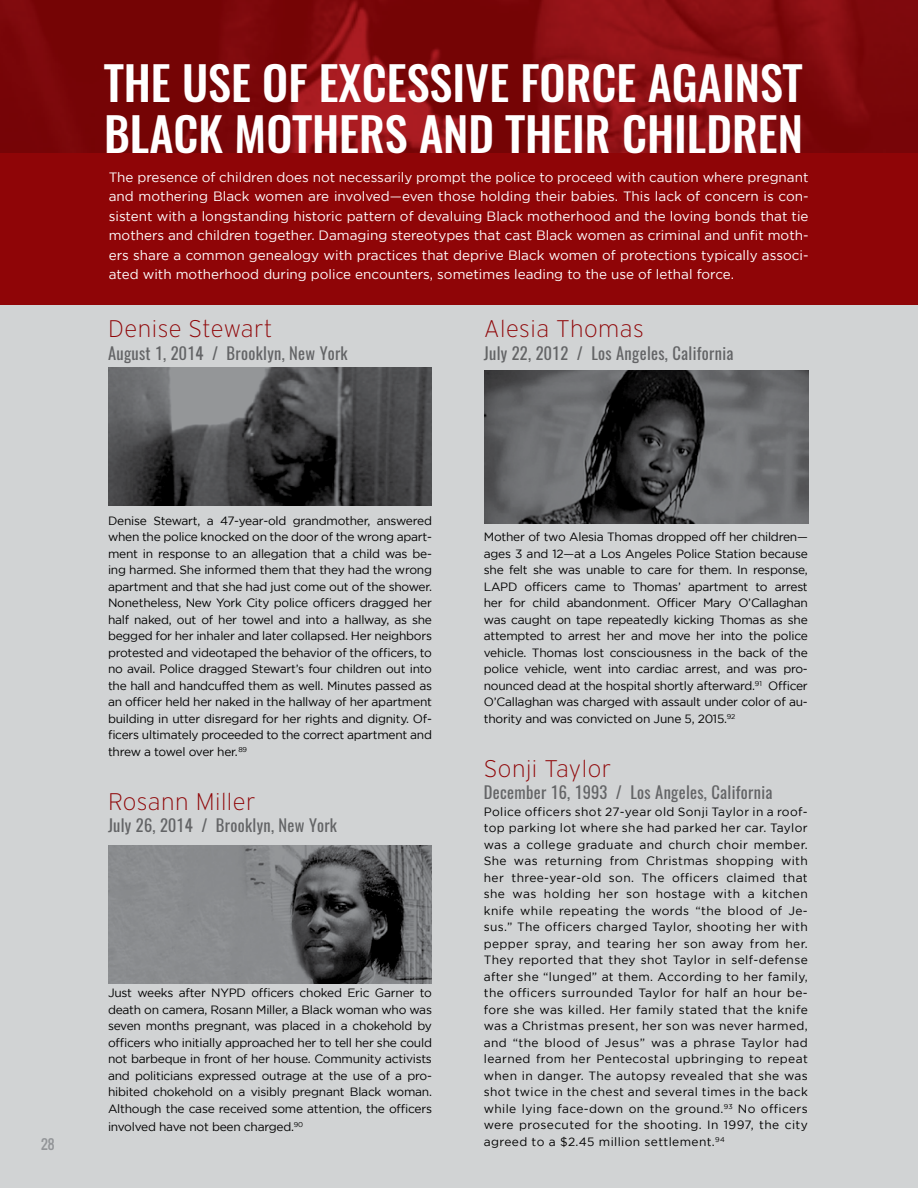
<style>
.page{position:relative;width:918px;height:1188px;background:#d1d3d4}
.page>*{position:absolute;margin:0;border:0;box-sizing:border-box;transform-origin:0 0}
.t1{font:500 46.5px/51px "Oswald";color:#fff}
.t2{font:200 24px "Interstate";letter-spacing:.02em;color:#8f0507}
.t3{font:16.5px "Oswald";letter-spacing:.02em;color:#636466}
.t4{font:13.5px/19.5px "Gotham";color:#fff;text-align:justify}
.t5{font:13.5px "Oswald";color:#939598}
.t6{font:12px/16.5px "Gotham";letter-spacing:-.02em;color:#000;text-align:justify}
</style>
<div class="page">
<img style="left:108px;top:367px;width:324px;height:139px">
<img style="left:484px;top:370px;width:324px;height:154px">
<img style="left:108px;top:845px;width:324px;height:139px">
<img style="left:0;top:0;width:918px;height:153px">
<div style="left:0;top:153px;width:918px;height:152px;background:#8f0507"></div>
<h1 class="t1" style="left:104px;top:58px;width:700px">THE USE OF EXCESSIVE FORCE AGAINST<br>BLACK MOTHERS AND THEIR CHILDREN</h1>
<p class="t4" style="left:109px;top:167px;width:701px">The presence of children does not necessarily prompt the police to proceed with caution where pregnant and mothering Black women are involved—even those holding their babies. This lack of concern is con&shy;sistent with a longstanding historic pattern of devaluing Black motherhood and the loving bonds that tie mothers and children together. Damaging stereotypes that cast Black women as criminal and unfit moth&shy;ers share a common genealogy with practices that deprive Black women of protections typically associ&shy;ated with motherhood during police encounters, sometimes leading to the use of lethal force.</p>
<h2 class="t2" style="left:108px;top:316px;width:166px">Denise Stewart</h2>
<h3 class="t3" style="left:108px;top:341px;width:241px">August 1, 2014 / Brooklyn, New York</h3>
<h2 class="t2" style="left:484px;top:316px;width:162px">Alesia Thomas</h2>
<h3 class="t3" style="left:484px;top:342px;width:251px">July 22, 2012 / Los Angeles, California</h3>
<p class="t5" style="left:41px;top:1134px;width:15px">28</p>
<p class="t6" style="left:108px;top:512px;width:326px">Denise Stewart, a 47-year-old grandmother, answered when the police knocked on the door of the wrong apart&shy;ment in response to an allegation that a child was be&shy;ing harmed. She informed them that they had the wrong apartment and that she had just come out of the shower.<br>Nonetheless, New York City police officers dragged her half naked, out of her towel and into a hallway, as she begged for her inhaler and later collapsed. Her neighbors protested and videotaped the behavior of the officers, to no avail. Police dragged Stewart’s four children out into the hall and handcuffed them as well. Minutes passed as an officer held her naked in the hallway of her apartment building in utter disregard for her rights and dignity. Of&shy;ficers ultimately proceeded to the correct apartment and threw a towel over her.<sup>89</sup></p>
<h2 class="t2" style="left:108px;top:788px;width:149px">Rosann Miller</h2>
<h3 class="t3" style="left:108px;top:814px;width:231px">July 26, 2014 / Brooklyn, New York</h3>
<p class="t6" style="left:108px;top:984px;width:326px">Just weeks after NYPD officers choked Eric Garner to death on camera, Rosann Miller, a Black woman who was seven months pregnant, was placed in a chokehold by officers who initially approached her to tell her she could not barbeque in front of her house. Community activists and politicians expressed outrage at the use of a pro&shy;hibited chokehold on a visibly pregnant Black woman.<br>Although the case received some attention, the officers</p>
<p class="t6" style="left:108px;top:1118px;width:197px">involved have not been charged.<sup>90</sup></p>
<p class="t6" style="left:484px;top:529px;width:326px">Mother of two Alesia Thomas dropped off her children— ages 3 and 12—at a Los Angeles Police Station because she felt she was unable to care for them. In response, LAPD officers came to Thomas’ apartment to arrest her for child abandonment. Officer Mary O’Callaghan was caught on tape repeatedly kicking Thomas as she attempted to arrest her and move her into the police vehicle. Thomas lost consciousness in the back of the police vehicle, went into cardiac arrest, and was pro&shy;nounced dead at the hospital shortly afterward.<sup>91</sup> Officer O’Callaghan was charged with assault under color of au&shy;thority and was convicted on June 5, 2015.<sup>92</sup></p>
<h2 class="t2" style="left:484px;top:755px;width:129px">Sonji Taylor</h2>
<h3 class="t3" style="left:484px;top:781px;width:290px">December 16, 1993 / Los Angeles, California</h3>
<p class="t6" style="left:484px;top:803px;width:326px">Police officers shot 27-year old Sonji Taylor in a roof&shy;top parking lot where she had parked her car. Taylor was a college graduate and church choir member.<br>She was returning from Christmas shopping with her three-year-old son. The officers claimed that she was holding her son hostage with a kitchen knife while repeating the words “the blood of Je&shy;sus.” The officers charged Taylor, shooting her with pepper spray, and tearing her son away from her.<br>They reported that they shot Taylor in self-defense after she “lunged” at them. According to her family, the officers surrounded Taylor for half an hour be&shy;fore she was killed. Her family stated that the knife was a Christmas present, her son was never harmed, and “the blood of Jesus” was a phrase Taylor had learned from her Pentecostal upbringing to repeat when in danger. The autopsy revealed that she was shot twice in the chest and several times in the back while lying face-down on the ground.<sup>93</sup> No officers were prosecuted for the shooting. In 1997, the city agreed to a $2.45 million settlement.<sup>94</sup></p>
</div>
